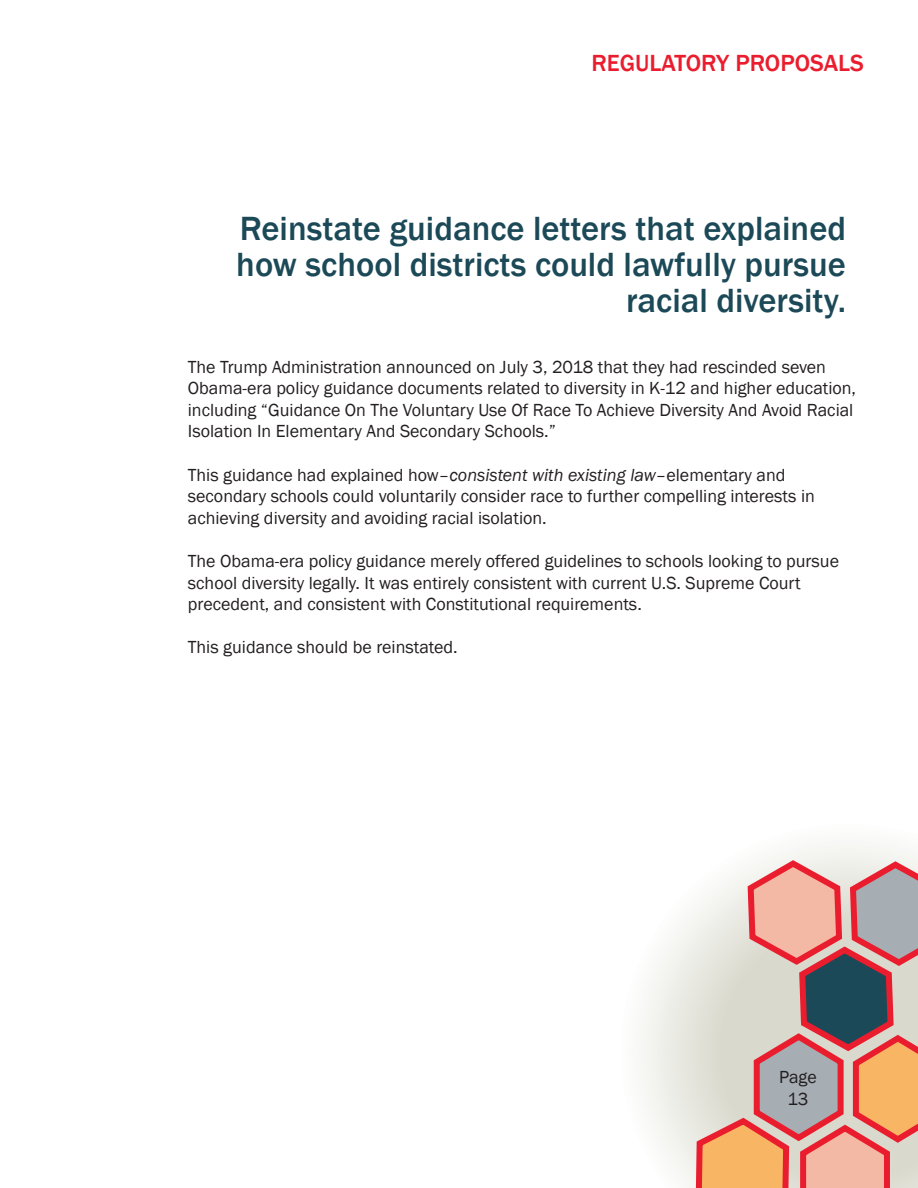
<style>
.page{position:relative;width:918px;height:1188px;background:#fff}
.page>*{position:absolute;margin:0;border:0;box-sizing:border-box;transform-origin:0 0}
.t1{font:500 34.5px/36px "Franklin Gothic";color:#1c4957;text-align:right}
.t2{font:500 24px "Franklin Gothic";color:#ea1d2e}
.t3{font:18px/21.6px "Franklin Gothic";color:#231f20}
.s1{font-style:italic}
</style>
<div class="page">
<svg style="left:641px;top:844px;width:277px;height:342px;fill:#f6f6f3"></svg>
<svg style="left:691px;top:857px;width:227px;height:331px;background:#d1aba0"></svg>
<h2 class="t2" style="left:591px;top:48px;width:15px">REG</h2>
<h2 class="t2" style="left:635px;top:48px;width:55px">ULATORY</h2>
<h2 class="t2" style="left:735px;top:48px;width:130px">PRO POSALS</h2>
<h1 class="t1" style="left:236px;top:211px;width:611px">Reinstate guidance letters that explained how school districts could lawfully pursue racial diversity.</h1>
<p class="t3" style="left:188px;top:356px;width:670px">The Trump Administration announced on July 3, 2018 that they had rescinded seven Obama-era policy guidance documents related to diversity in K-12 and higher education, including “Guidance On The Voluntary Use Of Race To Achieve Diversity And Avoid Racial Isolation In Elementary And Secondary Schools.”</p>
<p class="t3" style="left:188px;top:464px;width:629px">This guidance had explained how–<span class="s1">consistent with existing law</span>–elementary and secondary schools could voluntarily consider race to further compelling interests in achieving diversity and avoiding racial isolation.</p>
<p class="t3" style="left:188px;top:551px;width:653px">The Obama-era policy guidance merely offered guidelines to schools looking to pursue school diversity legally. It was entirely consistent with current U.S. Supreme Court precedent, and consistent with Constitutional requirements.</p>
<p class="t3" style="left:188px;top:637px;width:271px">This guidance should be reinstated.</p>
<p class="t3" style="left:779px;top:1067px;width:39px;text-align:center">Page<br>13</p>
</div>
